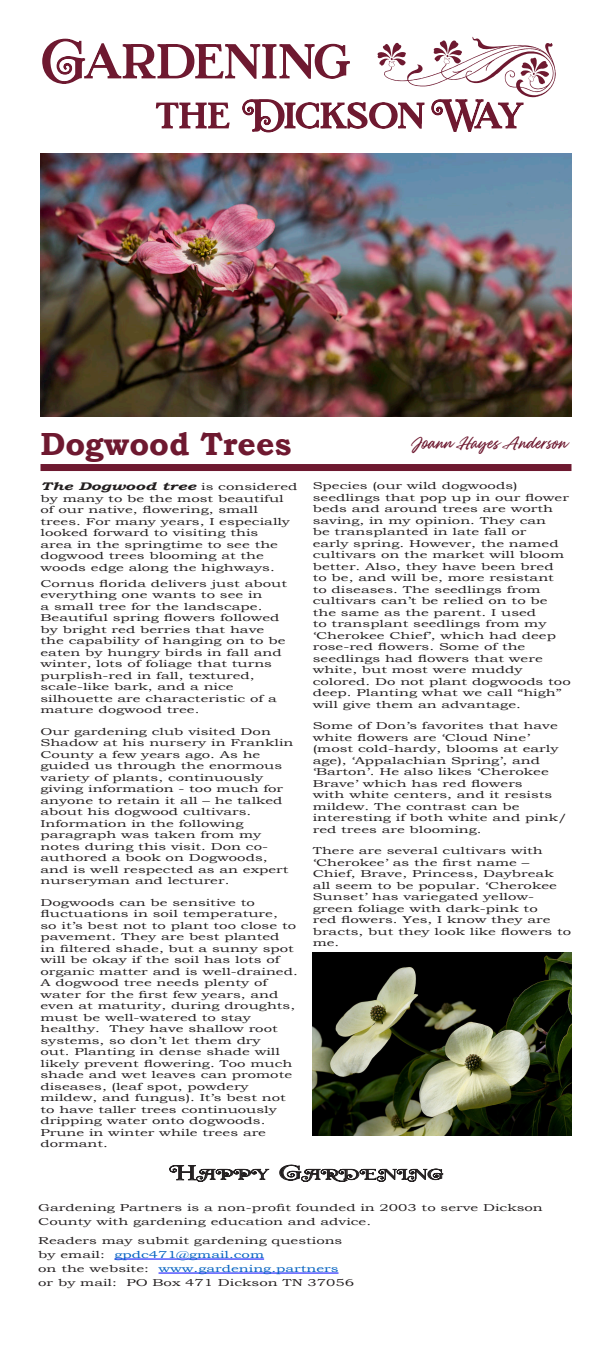
<style>
.page{position:relative;width:612px;height:1350px;background:#fff}
.page>*{position:absolute;margin:0;border:0;box-sizing:border-box;transform-origin:0 0}
.t1{font:150px "Soft Flowers";color:#6e1930}
.yiv4259391938msonorm{font:46px "Mirosa";color:#6e1930}
.yiv4259391938msonorm-2{font:34px "Mirosa";color:#6e1930}
.t2{font:700 32px "Bookman Old Style";color:#6e1930}
.t3{font:19px "Sideroad Smooth";color:#6e1930}
.t4{font:11.2px "Mirosa";color:#231f20;scale:1.5 1}
.t5{font:italic 700 11px "Bookman Old Style";color:#231f20;scale:1.5 1}
.yiv1148062251msonorm{font:10px/11.5px "Bookman Old Style";color:#231f20;scale:1.5 1}
.yiv1148062251msonorm-2{font:10px "Bookman Old Style";color:#0563c1;scale:1.5 1}
.s1{font-weight:400;font-style:normal;font-size:10px}
.s2{font-size:16px}
.s3{color:#231f20}
</style>
<div class="page">
<hr style="left:114px;top:1259px;width:150px;height:1px;background:#00f">
<hr style="left:159px;top:1273px;width:180px;height:1px;background:#00f">
<svg style="left:169px;top:1165px;width:100px;height:17px"></svg>
<svg style="left:279px;top:1165px;width:164px;height:17px"></svg>
<div style="left:40px;top:464px;width:532px;height:7px;background:#6e1930"></div>
<svg style="left:42px;top:38px;width:308px;height:46px"></svg>
<svg style="left:155px;top:102px;width:75px;height:27px"></svg>
<svg style="left:242px;top:99px;width:282px;height:34px"></svg>
<img style="left:313px;top:953px;width:259px;height:182px">
<img style="left:40px;top:153px;width:532px;height:264px">
<p class="t1" style="left:374px;top:-27px;width:190px">5</p>
<p class="yiv4259391938msonorm" style="left:40px;top:35px;width:310px">Gardening</p>
<p class="yiv4259391938msonorm-2" style="left:156px;top:96px;width:369px">the Dickson Way</p>
<p class="t2" style="left:40px;top:421px;width:252px">Dogwood Trees</p>
<p class="t3" style="left:411px;top:430px;width:157px">Joann Hayes Anderson</p>
<p class="t5" style="left:40px;top:478px;width:173px">The Dogwood tree <span class="s1">is considered</span></p>
<p class="yiv1148062251msonorm" style="left:40px;top:492px;width:168px">by many to be the most beautiful of our native, flowering, small trees. For many years, I especially looked forward to visiting this area in the springtime to see the dogwood trees blooming at the woods edge along the highways.</p>
<p class="yiv1148062251msonorm" style="left:40px;top:577px;width:166px">Cornus florida delivers just about everything one wants to see in<br>a small tree for the landscape.<br>Beautiful spring flowers followed by bright red berries that have the capability of hanging on to be eaten by hungry birds in fall and winter, lots of foliage that turns purplish-red in fall, textured, scale-like bark, and a nice silhouette are characteristic of a mature dogwood tree.</p>
<p class="yiv1148062251msonorm" style="left:40px;top:725px;width:170px">Our gardening club visited Don<br>Shadow at his nursery in Franklin<br>County a few years ago. As he guided us through the enormous variety of plants, continuously giving information - too much for anyone to retain it all – he talked about his dogwood cultivars.<br>Information in the following paragraph was taken from my notes during this visit. Don co&shy;authored a book on Dogwoods, and is well respected as an expert nurseryman and lecturer.</p>
<p class="yiv1148062251msonorm" style="left:40px;top:896px;width:173px">Dogwoods can be sensitive to fluctuations in soil temperature,<br>so it’s best not to plant too close to pavement. They are best planted<br>in filtered shade, but a sunny spot will be okay if the soil has lots of organic matter and is well-drained.<br>A dogwood tree needs plenty of water for the first few years, and even at maturity, during droughts, must be well-watered to stay healthy. They have shallow root systems, so don’t let them dry<br>out. Planting in dense shade will likely prevent flowering. Too much shade and wet leaves can promote diseases, (leaf spot, powdery mildew, and fungus). It’s best not to have taller trees continuously dripping water onto dogwoods.<br>Prune in winter while trees are dormant.</p>
<p class="yiv1148062251msonorm" style="left:313px;top:480px;width:173px">Species (our wild dogwoods) seedlings that pop up in our flower beds and around trees are worth saving, in my opinion. They can<br>be transplanted in late fall or<br>early spring. However, the named cultivars on the market will bloom better. Also, they have been bred<br>to be, and will be, more resistant<br>to diseases. The seedlings from cultivars can’t be relied on to be the same as the parent. I used<br>to transplant seedlings from my ‘Cherokee Chief’, which had deep rose-red flowers. Some of the seedlings had flowers that were white, but most were muddy colored. Do not plant dogwoods too deep. Planting what we call “high” will give them an advantage.</p>
<p class="yiv1148062251msonorm" style="left:313px;top:720px;width:171px">Some of Don’s favorites that have white flowers are ‘Cloud Nine’ (most cold-hardy, blooms at early age), ‘Appalachian Spring’, and ‘Barton’. He also likes ‘Cherokee<br>Brave’ which has red flowers<br>with white centers, and it resists mildew. The contrast can be interesting if both white and pink/ red trees are blooming.</p>
<p class="yiv1148062251msonorm" style="left:313px;top:845px;width:174px">There are several cultivars with ‘Cherokee’ as the first name –<br>Chief, Brave, Princess, Daybreak all seem to be popular. ‘Cherokee<br>Sunset’ has variegated yellow&shy;green foliage with dark-pink to<br>red flowers. Yes, I know they are bracts, but they look like flowers to me.</p>
<p class="t4" style="left:169px;top:1168px;width:184px"><span class="s2">H</span>APPY <span class="s2">G</span>ARDENING</p>
<p class="yiv1148062251msonorm" style="left:38px;top:1200px;width:338px;line-height:14px">Gardening Partners is a non-profit founded in 2003 to serve Dickson<br>County with gardening education and advice.</p>
<p class="yiv1148062251msonorm" style="left:38px;top:1235px;width:204px">Readers may submit gardening questions</p>
<p class="yiv1148062251msonorm-2" style="left:38px;top:1248px;width:152px"><span class="s3">by email:</span> gpdc471@gmail.com</p>
<p class="yiv1148062251msonorm-2" style="left:38px;top:1262px;width:202px"><span class="s3">on the website:</span> www.gardening.partners</p>
<p class="yiv1148062251msonorm" style="left:38px;top:1277px;width:212px">or by mail: PO Box 471 Dickson TN 37056</p>
</div>
